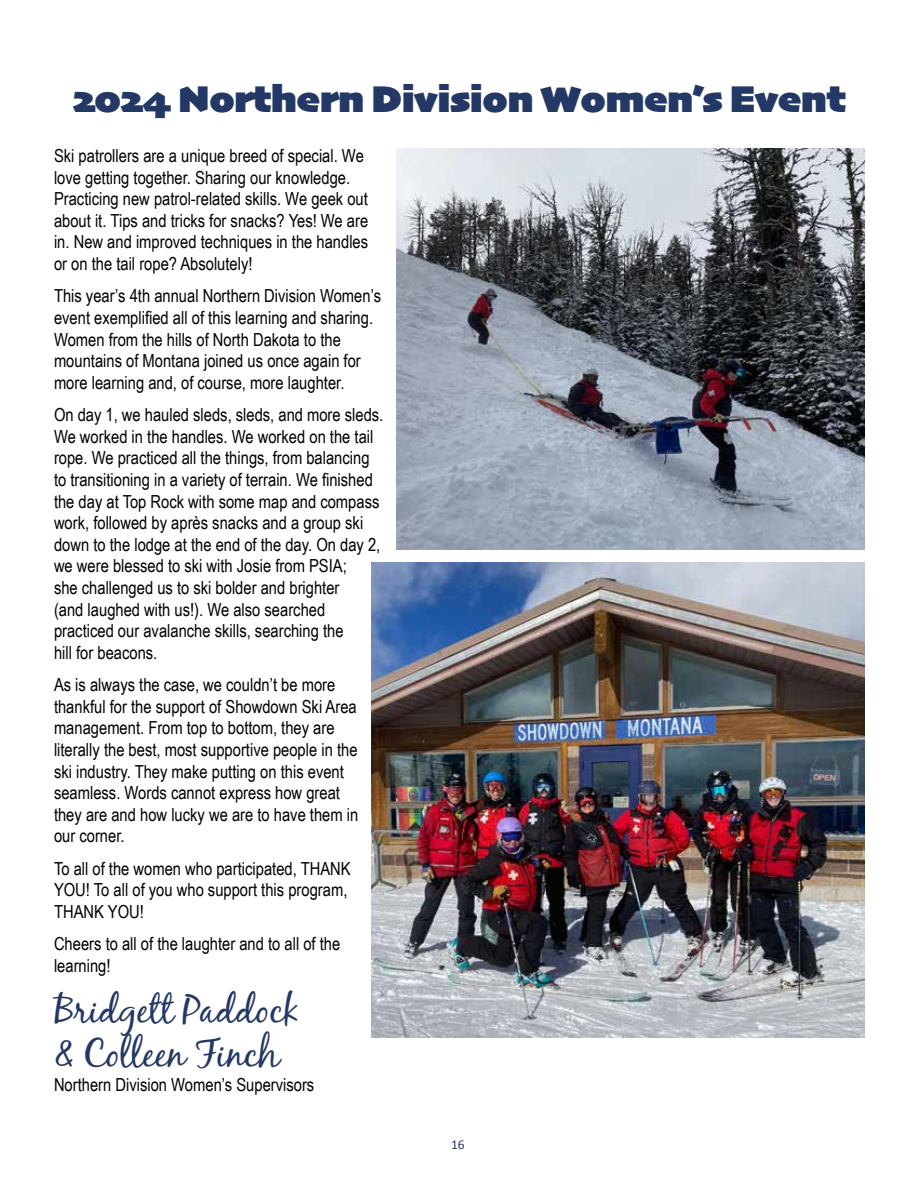
<style>
.page{position:relative;width:918px;height:1188px;background:#fff}
.page>*{position:absolute;margin:0;border:0;box-sizing:border-box;transform-origin:0 0}
.t1{font:39px "Skia";letter-spacing:-.005em;color:#243865}
.t2{font:39px/43.8px "Black Jack";letter-spacing:-.005em;color:#243865}
.t3{font:18px/21.6px "Arial Narrow";color:#000}
.t4{font:13.5px "Calibri";color:#243865}
</style>
<div class="page">
<img style="left:372px;top:563px;width:492px;height:474px">
<img style="left:397px;top:149px;width:467px;height:400px">
<h1 class="t1" style="left:73px;top:76px;width:774px">2024 Northern Division Women’s Event</h1>
<p class="t3" style="left:54px;top:144px;width:316px">Ski patrollers are a unique breed of special. We love getting together. Sharing our knowledge.<br>Practicing new patrol-related skills. We geek out about it. Tips and tricks for snacks? Yes! We are in. New and improved techniques in the handles or on the tail rope? Absolutely!</p>
<p class="t3" style="left:54px;top:285px;width:329px">This year’s 4th annual Northern Division Women’s event exemplified all of this learning and sharing.<br>Women from the hills of North Dakota to the mountains of Montana joined us once again for more learning and, of course, more laughter.</p>
<p class="t3" style="left:54px;top:403px;width:331px">On day 1, we hauled sleds, sleds, and more sleds.<br>We worked in the handles. We worked on the tail rope. We practiced all the things, from balancing to transitioning in a variety of terrain. We finished the day at Top Rock with some map and compass work, followed by après snacks and a group ski down to the lodge at the end of the day. On day 2, we were blessed to ski with Josie from PSIA;<br>she challenged us to ski bolder and brighter<br>(and laughed with us!). We also searched practiced our avalanche skills, searching the<br>hill for beacons.</p>
<p class="t3" style="left:54px;top:673px;width:306px">As is always the case, we couldn’t be more thankful for the support of Showdown Ski Area management. From top to bottom, they are literally the best, most supportive people in the ski industry. They make putting on this event seamless. Words cannot express how great they are and how lucky we are to have them in our corner.</p>
<p class="t3" style="left:54px;top:857px;width:298px">To all of the women who participated, THANK<br>YOU! To all of you who support this program,<br>THANK YOU!</p>
<p class="t3" style="left:54px;top:933px;width:288px">Cheers to all of the laughter and to all of the learning!</p>
<h1 class="t2" style="left:54px;top:987px;width:247px">Bridgett Paddock &amp; Colleen Finch</h1>
<p class="t3" style="left:54px;top:1073px;width:262px">Northern Division Women’s Supervisors</p>
<p class="t4" style="left:451px;top:1135px;width:15px">16</p>
</div>
